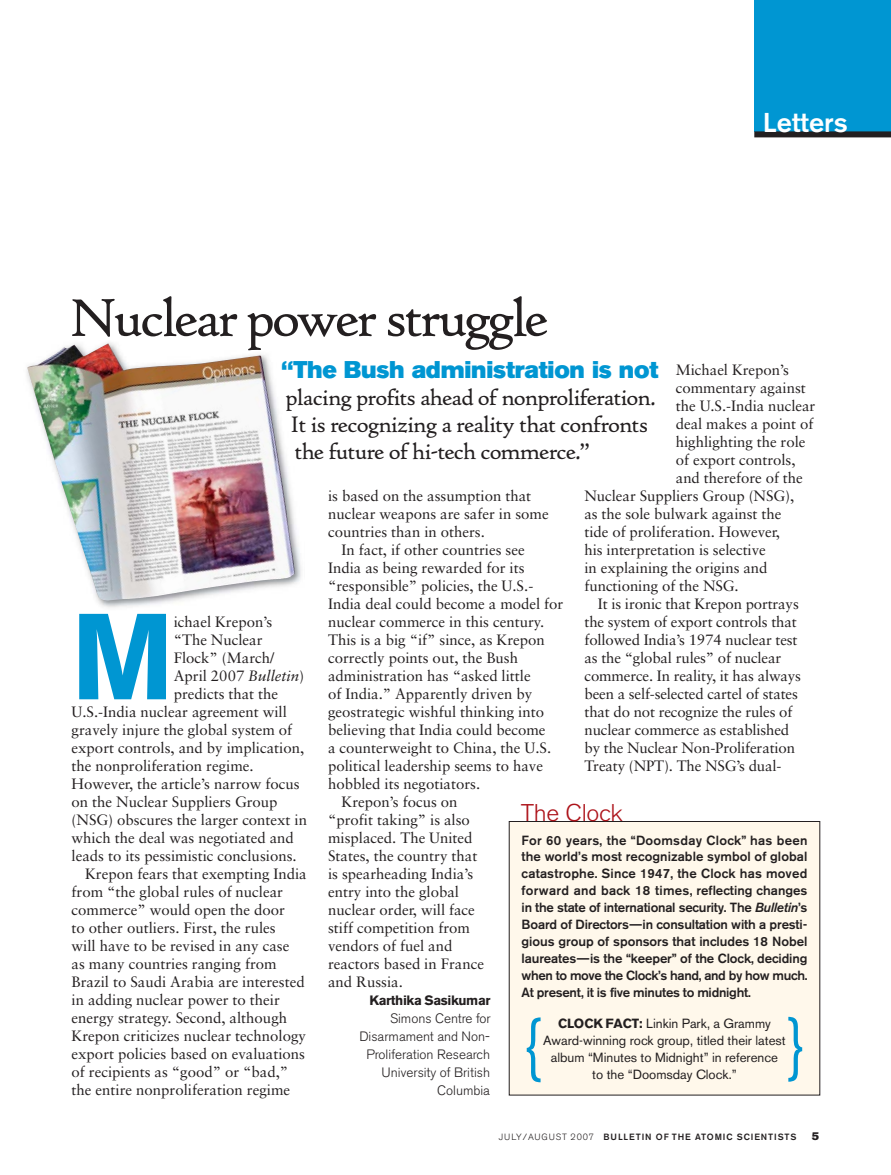
<style>
.page{position:relative;width:891px;height:1175px;background:#fff}
.page>*{position:absolute;margin:0;border:0;box-sizing:border-box;transform-origin:0 0}
.t1{font:700 120.9px "Akzidenz Grotesk BQ";color:#0096d2;scale:.92 1}
.t2{font:300 66px "Akzidenz Grotesk BQ";color:#0096d2;scale:.8 1}
.t3{font:57px "Hightower Text Roman";letter-spacing:-.06em;color:#231f20}
.t4{font:500 27px "Akzidenz Grotesk BQ";color:#fff}
.t5{font:24px/27px "Hightower Text Roman";letter-spacing:-.04em;color:#231f20}
.t6{font:24px "Akzidenz Grotesk BQ Super";letter-spacing:-.01em;color:#0096d2}
.t7{font:300 24px "Akzidenz Grotesk BQ";letter-spacing:-.015em;color:#ad131a}
.t8{font:15px "Sabon";color:#231f20}
.t9{font:300 13.5px/18px "Akzidenz Grotesk BQ";color:#231f20;text-align:right}
.t10{font:700 13.5px "Akzidenz Grotesk BQ";letter-spacing:-.03em;color:#231f20}
.t11{font:500 13.2px/16.8px "Akzidenz Grotesk BQ";letter-spacing:-.02em;color:#231f20;text-align:justify}
.t12{font:13.2px/16.8px "Akzidenz Grotesk BQ";color:#231f20;text-align:center}
.t13{font:11.25px "Akzidenz Grotesk BQ Super";color:#231f20}
.t14{font:500 9px "Akzidenz Grotesk BQ";letter-spacing:.1em;color:#231f20}
.s1{font-style:italic}
.s2{font-weight:700}
.s3{font-weight:300}
</style>
<div class="page">
<div style="left:509px;top:821px;width:311px;height:274px;background:#fff8eb"></div>
<div style="left:754px;top:0;width:137px;height:131px;background:#0096d2"></div>
<div style="left:754px;top:131px;width:137px;height:6px;background:#231f20"></div>
<img style="left:98px;top:342px;width:203px;height:266px">
<img style="left:27px;top:343px;width:268px;height:259px">
<h3 class="t4" style="left:763px;top:112px;width:86px">Letters</h3>
<h3 class="t3" style="left:69px;top:295px;width:482px">Nuclear power struggle</h3>
<h3 class="t6" style="left:281px;top:360px;width:379px">“The Bush administration is not</h3>
<h3 class="t5" style="left:286px;top:385px;width:372px">placing profits ahead of nonproliferation.<br>It is recognizing a reality that confronts the future of hi-tech commerce.”</h3>
<p class="t8" style="left:676px;top:364px;width:115px">Michael Krepon’s</p>
<p class="t8" style="left:676px;top:382px;width:131px">commentary against</p>
<p class="t8" style="left:676px;top:400px;width:141px">the U.S.-India nuclear</p>
<p class="t8" style="left:676px;top:418px;width:139px">deal makes a point of</p>
<p class="t8" style="left:676px;top:436px;width:131px">highlighting the role</p>
<p class="t8" style="left:676px;top:454px;width:121px">of export controls,</p>
<p class="t8" style="left:676px;top:472px;width:128px">and therefore of the</p>
<p class="t8" style="left:584px;top:490px;width:211px">Nuclear Suppliers Group (NSG),</p>
<p class="t8" style="left:584px;top:508px;width:198px">as the sole bulwark against the</p>
<p class="t8" style="left:584px;top:526px;width:197px">tide of proliferation. However,</p>
<p class="t8" style="left:584px;top:544px;width:183px">his interpretation is selective</p>
<p class="t8" style="left:584px;top:562px;width:185px">in explaining the origins and</p>
<p class="t8" style="left:584px;top:580px;width:156px">functioning of the NSG.</p>
<p class="t8" style="left:598px;top:598px;width:202px">It is ironic that Krepon portrays</p>
<p class="t8" style="left:584px;top:616px;width:214px">the system of export controls that</p>
<p class="t8" style="left:584px;top:634px;width:215px">followed India’s 1974 nuclear test</p>
<p class="t8" style="left:584px;top:652px;width:198px">as the “global rules” of nuclear</p>
<p class="t8" style="left:584px;top:670px;width:218px">commerce. In reality, it has always</p>
<p class="t8" style="left:584px;top:688px;width:215px">been a self-selected cartel of states</p>
<p class="t8" style="left:584px;top:706px;width:209px">that do not recognize the rules of</p>
<p class="t8" style="left:584px;top:724px;width:206px">nuclear commerce as established</p>
<p class="t8" style="left:584px;top:742px;width:212px">by the Nuclear Non-Proliferation</p>
<p class="t8" style="left:584px;top:760px;width:199px">Treaty (NPT). The NSG’s dual-</p>
<p class="t8" style="left:328px;top:490px;width:205px">is based on the assumption that</p>
<p class="t8" style="left:328px;top:508px;width:222px">nuclear weapons are safer in some</p>
<p class="t8" style="left:328px;top:526px;width:158px">countries than in others.</p>
<p class="t8" style="left:342px;top:544px;width:185px">In fact, if other countries see</p>
<p class="t8" style="left:328px;top:562px;width:198px">India as being rewarded for its</p>
<p class="t8" style="left:328px;top:580px;width:207px">“responsible” policies, the U.S.-</p>
<p class="t8" style="left:328px;top:598px;width:237px">India deal could become a model for</p>
<p class="t8" style="left:328px;top:616px;width:218px">nuclear commerce in this century.</p>
<p class="t8" style="left:328px;top:634px;width:218px">This is a big “if” since, as Krepon</p>
<p class="t8" style="left:328px;top:652px;width:192px">correctly points out, the Bush</p>
<p class="t8" style="left:328px;top:670px;width:204px">administration has “asked little</p>
<p class="t8" style="left:328px;top:688px;width:206px">of India.” Apparently driven by</p>
<p class="t8" style="left:328px;top:706px;width:218px">geostrategic wishful thinking into</p>
<p class="t8" style="left:328px;top:724px;width:219px">believing that India could become</p>
<p class="t8" style="left:328px;top:742px;width:225px">a counterweight to China, the U.S.</p>
<p class="t8" style="left:328px;top:760px;width:217px">political leadership seems to have</p>
<p class="t8" style="left:328px;top:778px;width:154px">hobbled its negotiators.</p>
<p class="t8" style="left:342px;top:796px;width:118px">Krepon’s focus on</p>
<p class="t8" style="left:328px;top:814px;width:143px">“profit taking” is also</p>
<p class="t8" style="left:328px;top:832px;width:146px">misplaced. The United</p>
<p class="t8" style="left:328px;top:850px;width:151px">States, the country that</p>
<p class="t8" style="left:328px;top:868px;width:147px">is spearheading India’s</p>
<p class="t8" style="left:328px;top:886px;width:133px">entry into the global</p>
<p class="t8" style="left:328px;top:904px;width:148px">nuclear order, will face</p>
<p class="t8" style="left:328px;top:922px;width:144px">stiff competition from</p>
<p class="t8" style="left:328px;top:940px;width:126px">vendors of fuel and</p>
<p class="t8" style="left:328px;top:958px;width:158px">reactors based in France</p>
<p class="t8" style="left:328px;top:976px;width:76px">and Russia.</p>
<p class="t10" style="left:370px;top:995px;width:122px">Karthika Sasikumar</p>
<p class="t9" style="left:359px;top:1011px;width:133px">Simons Centre for<br>Disarmament and Non-<br>Proliferation Research<br>University of British<br>Columbia</p>
<h1 class="t1" style="left:72px;top:613px;width:112px">M</h1>
<p class="t8" style="left:174px;top:616px;width:100px">ichael Krepon’s</p>
<p class="t8" style="left:174px;top:634px;width:90px">“The Nuclear</p>
<p class="t8" style="left:174px;top:652px;width:102px">Flock” (March/</p>
<p class="t8" style="left:174px;top:670px;width:132px">April 2007 <span class="s1">Bulletin</span>)</p>
<p class="t8" style="left:174px;top:688px;width:106px">predicts that the</p>
<p class="t8" style="left:72px;top:706px;width:217px">U.S.-India nuclear agreement will</p>
<p class="t8" style="left:72px;top:724px;width:222px">gravely injure the global system of</p>
<p class="t8" style="left:72px;top:742px;width:234px">export controls, and by implication,</p>
<p class="t8" style="left:72px;top:760px;width:184px">the nonproliferation regime.</p>
<p class="t8" style="left:72px;top:778px;width:230px">However, the article’s narrow focus</p>
<p class="t8" style="left:72px;top:796px;width:207px">on the Nuclear Suppliers Group</p>
<p class="t8" style="left:72px;top:814px;width:237px">(NSG) obscures the larger context in</p>
<p class="t8" style="left:72px;top:832px;width:224px">which the deal was negotiated and</p>
<p class="t8" style="left:72px;top:850px;width:227px">leads to its pessimistic conclusions.</p>
<p class="t8" style="left:85px;top:868px;width:223px">Krepon fears that exempting India</p>
<p class="t8" style="left:72px;top:886px;width:213px">from “the global rules of nuclear</p>
<p class="t8" style="left:72px;top:904px;width:215px">commerce” would open the door</p>
<p class="t8" style="left:72px;top:922px;width:206px">to other outliers. First, the rules</p>
<p class="t8" style="left:72px;top:940px;width:219px">will have to be revised in any case</p>
<p class="t8" style="left:72px;top:958px;width:207px">as many countries ranging from</p>
<p class="t8" style="left:72px;top:976px;width:235px">Brazil to Saudi Arabia are interested</p>
<p class="t8" style="left:72px;top:994px;width:210px">in adding nuclear power to their</p>
<p class="t8" style="left:72px;top:1012px;width:217px">energy strategy. Second, although</p>
<p class="t8" style="left:72px;top:1030px;width:236px">Krepon criticizes nuclear technology</p>
<p class="t8" style="left:72px;top:1048px;width:235px">export policies based on evaluations</p>
<p class="t8" style="left:72px;top:1066px;width:218px">of recipients as “good” or “bad,”</p>
<p class="t8" style="left:72px;top:1084px;width:220px">the entire nonproliferation regime</p>
<h3 class="t7" style="left:521px;top:804px;width:104px">The Clock</h3>
<p class="t11" style="left:522px;top:833px;width:287px">For 60 years, the “Dooms day Clock” has been the world’s most recognizable symbol of global catastrophe. Since 1947, the Clock has moved forward and back 18 times, reflecting changes in the state of international security. The <span class="s1">Bulletin</span>’s Board of Directors—in consultation with a presti&shy;gious group of spon sors that includes 18 Nobel laureates—is the “keeper” of the Clock, deciding when to move the Clock’s hand, and by how much.<br>At present, it is five minutes to midnight.</p>
<p class="t12" style="left:543px;top:1017px;width:244px"><span class="s2">CLOCK FACT:</span> Linkin Park, a Grammy Award- winning rock group, titled their latest album “Minutes to Midnight” in reference<br>to the “Doomsday Clock.”</p>
<h2 class="t2" style="left:524px;top:1020px;width:25px">{</h2>
<h2 class="t2" style="left:787px;top:1020px;width:25px">}</h2>
<p class="t14" style="left:499px;top:1133px;width:299px"><span class="s3">JULY/AUGUST 2007</span> BULLETIN OF THE ATOMIC SCIENTISTS</p>
<p class="t13" style="left:812px;top:1131px;width:9px">5</p>
</div>
